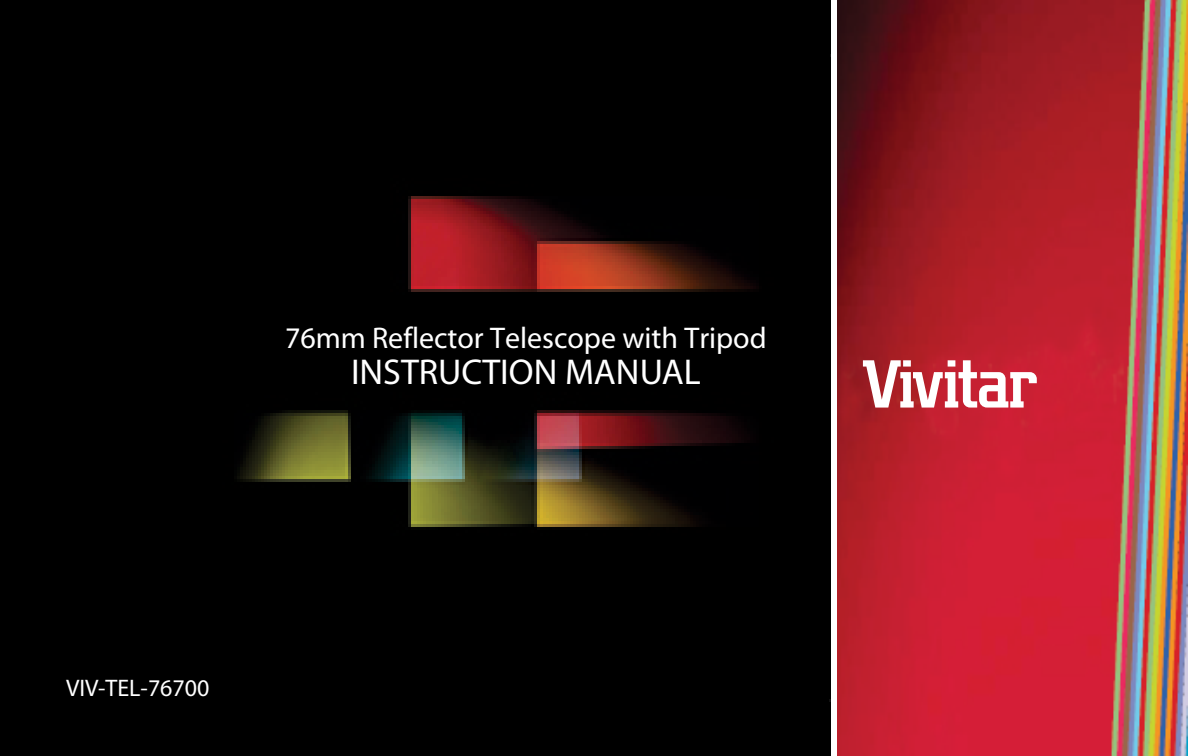
<style>
.page{position:relative;width:1188px;height:756px;background:#fff}
.page>*{position:absolute;margin:0;border:0;box-sizing:border-box;transform-origin:0 0}
.t1{font:36px "Myriad";color:#fff}
.t2{font:30px "Myriad";color:#fff}
.t3{font:24px "Myriad Pro";color:#fff}
</style>
<div class="page">
<div style="left:0;top:0;width:834px;height:756px;background:#000"></div>
<img style="left:237px;top:54px;width:594px;height:648px">
<img style="left:837px;top:0;width:350px;height:756px">
<svg style="left:863px;top:360px;width:174px;height:48px"></svg>
<div style="left:13px;top:22px;width:817px;height:106px;background:#000"></div>
<div style="left:831px;top:0;width:6px;height:756px;background:#fff"></div>
<div style="left:13px;top:691px;width:816px;height:46px;background:#000"></div>
<p class="t2" style="left:285px;top:323px;width:483px">76mm Reflector Telescope with Tripod</p>
<p class="t1" style="left:351px;top:354px;width:351px">INSTRUCTION MANUAL</p>
<p class="t3" style="left:66px;top:673px;width:145px">VIV-TEL-76700</p>
</div>
